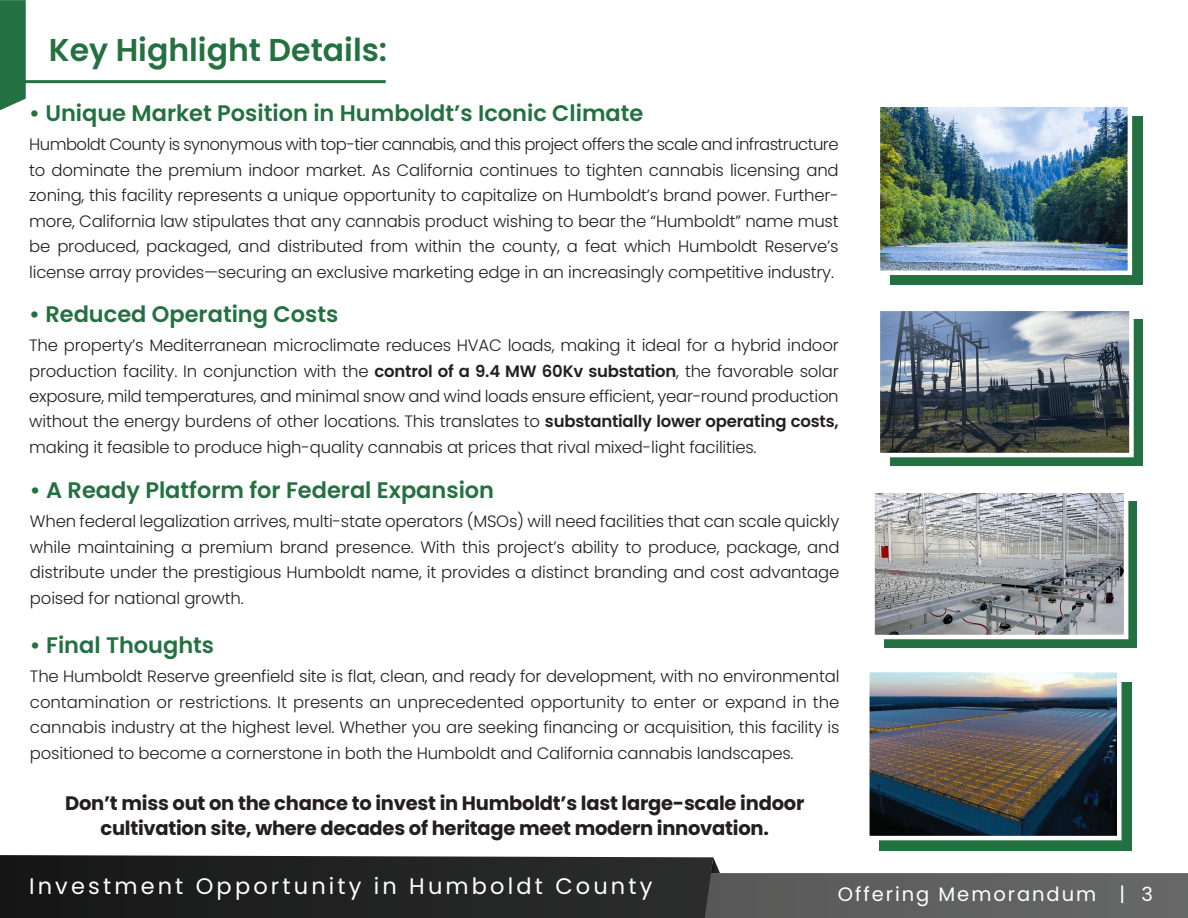
<style>
.page{position:relative;width:1188px;height:918px;background:#fff}
.page>*{position:absolute;margin:0;border:0;box-sizing:border-box;transform-origin:0 0}
.t1{font:600 31.5px "Poppins";color:#237141}
.t2{font:600 22.5px "Poppins";color:#237141}
.t3{font:22.5px "Poppins";letter-spacing:.14em;color:#fff}
.t4{font:700 19.5px/25.5px "Poppins";letter-spacing:-.015em;color:#231f20;text-align:center}
.t5{font:19.5px "Poppins";letter-spacing:.1em;color:#fff}
.t6{font:300 16.5px/25.5px "Poppins";letter-spacing:-.015em;color:#231f20;text-align:justify}
.s1{font-weight:600}
</style>
<div class="page">
<svg style="left:713px;top:857px;width:7px;height:16px"></svg>
<div style="left:680px;top:873px;width:508px;height:45px;background:#606161"></div>
<svg style="left:0;top:855px;width:713px;height:63px;background:#252625"></svg>
<div style="left:890px;top:117px;width:252px;height:168px;background:#237141"></div>
<img style="left:881px;top:108px;width:246px;height:162px">
<div style="left:876px;top:103px;width:256px;height:172px;border:4px solid #fff"></div>
<div style="left:890px;top:319px;width:252px;height:147px;background:#237141"></div>
<img style="left:881px;top:312px;width:248px;height:140px">
<div style="left:876px;top:307px;width:258px;height:150px;border:4px solid #fff"></div>
<div style="left:885px;top:501px;width:252px;height:147px;background:#237141"></div>
<img style="left:875px;top:494px;width:248px;height:140px">
<div style="left:870px;top:489px;width:258px;height:150px;border:4px solid #fff"></div>
<div style="left:879px;top:682px;width:252px;height:168px;background:#237141"></div>
<img style="left:870px;top:673px;width:247px;height:162px">
<div style="left:865px;top:668px;width:257px;height:172px;border:4px solid #fff"></div>
<svg style="left:0;top:0;width:26px;height:110px;background:#30794c"></svg>
<hr style="left:20px;top:80px;width:366px;height:3px;background:#237141">
<h1 class="t1" style="left:49px;top:32px;width:340px">Key Highlight Details:</h1>
<h2 class="t2" style="left:29px;top:100px;width:616px">• Unique Market Position in Humboldt’s Iconic Climate</h2>
<p class="t6" style="left:29px;top:132px;width:811px">Humboldt County is synonymous with top-tier cannabis, and this project offers the scale and infrastructure to dominate the premium indoor market. As California continues to tighten cannabis licensing and zoning, this facility represents a unique opportunity to capitalize on Humboldt’s brand power. Further&shy;more, California law stipulates that any cannabis product wishing to bear the “Humboldt” name must be produced, packaged, and distributed from within the county, a feat which Humboldt Reserve’s license array provides—securing an exclusive marketing edge in an increasingly competitive industry.</p>
<h2 class="t2" style="left:29px;top:301px;width:311px">• Reduced Operating Costs</h2>
<p class="t6" style="left:29px;top:333px;width:811px">The property’s Mediterranean microclimate reduces HVAC loads, making it ideal for a hybrid indoor production facility. In conjunction with the <span class="s1">control of a 9.4 MW 60Kv substation</span>, the favorable solar exposure, mild temperatures, and minimal snow and wind loads ensure efficient, year-round production without the energy burdens of other locations. This translates to <span class="s1">substantially lower operating costs, </span>making it feasible to produce high-quality cannabis at prices that rival mixed-light facilities.</p>
<h2 class="t2" style="left:30px;top:477px;width:466px">• A Ready Platform for Federal Expansion</h2>
<p class="t6" style="left:30px;top:509px;width:811px">When federal legalization arrives, multi-state operators (MSOs) will need facilities that can scale quickly while maintaining a premium brand presence. With this project’s ability to produce, package, and distribute under the prestigious Humboldt name, it provides a distinct branding and cost advantage poised for national growth.</p>
<h2 class="t2" style="left:30px;top:632px;width:186px">• Final Thoughts</h2>
<p class="t6" style="left:30px;top:664px;width:811px">The Humboldt Reserve greenfield site is flat, clean, and ready for development, with no environmental contamination or restrictions. It presents an unprecedented opportunity to enter or expand in the cannabis industry at the highest level. Whether you are seeking financing or acquisition, this facility is positioned to become a cornerstone in both the Humboldt and California cannabis landscapes.</p>
<p class="t4" style="left:65px;top:790px;width:741px">Don’t miss out on the chance to invest in Humboldt’s last large-scale indoor cultivation site, where decades of heritage meet modern innovation.</p>
<h2 class="t3" style="left:29px;top:873px;width:625px">Investment Opportunity in Humboldt County</h2>
<p class="t5" style="left:838px;top:883px;width:317px">Offering Memorandum | 3</p>
</div>
